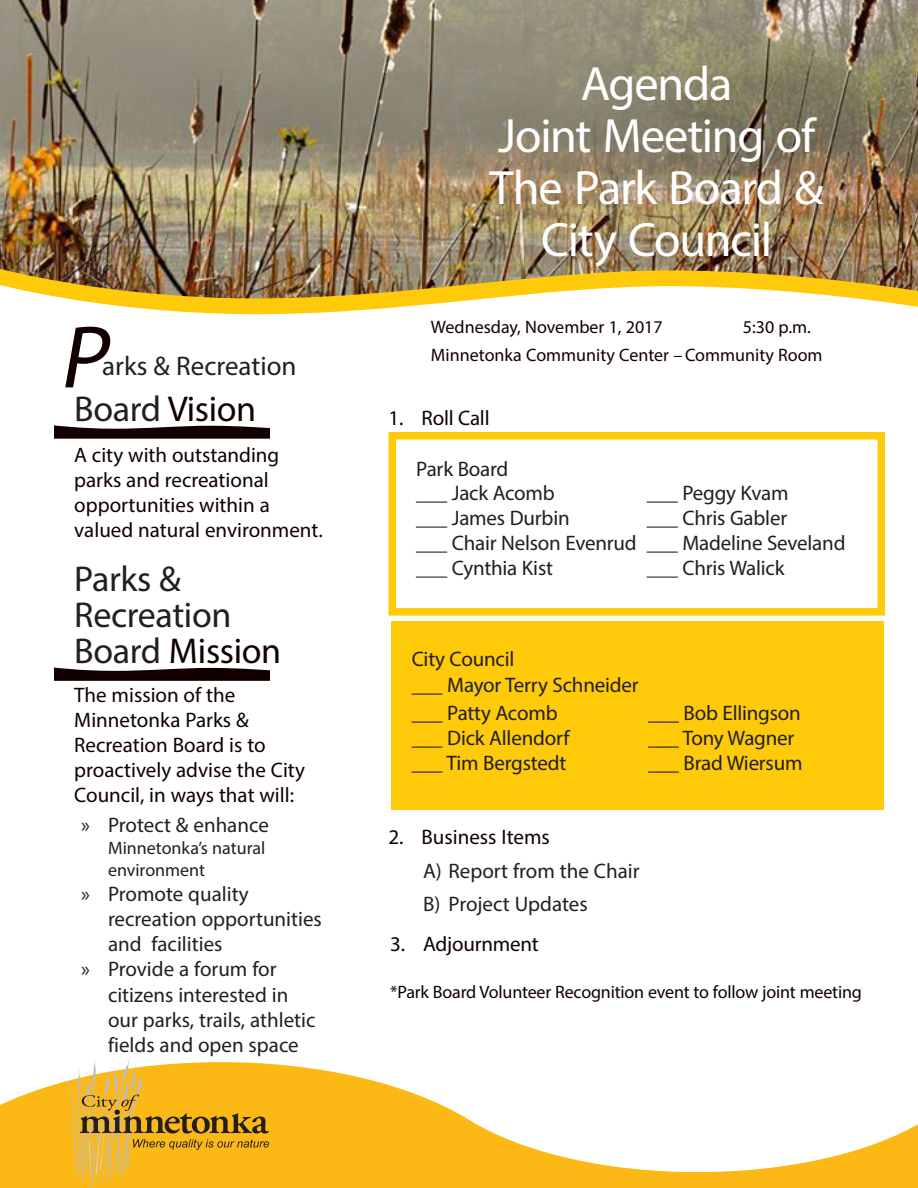
<style>
.page{position:relative;width:918px;height:1188px;background:#fff}
.page>*{position:absolute;margin:0;border:0;box-sizing:border-box;transform-origin:0 0}
.Headline_level_2{font:italic 89.4px "Myriad Pro";color:#120000}
.Photo_head{font:48.3px/51.8px "Myriad Pro";letter-spacing:-.025em;color:#fff;text-align:center}
.Headline_level_2-2{font:36px/36px "Myriad Pro";letter-spacing:-.01em;color:#231f20}
.Headline_level_2-3{font:36px "Myriad Pro";letter-spacing:-.01em;color:#120000}
.Headline_level_2-4{font:27px "Myriad Pro";color:#231f20}
.Headline_level_2-5{font:21px/25.2px "Myriad Pro";letter-spacing:-.01em;color:#231f20}
.Pull_quote{font:21px/25.2px "Myriad Pro";color:#120000}
.Head_main{font:21px "Myriad Pro";letter-spacing:-.01em;color:#120000}
.Titles{font:21px "Myriad Pro";color:#231f20}
.Publication_informat{font:18px "Myriad Pro";color:#120000}
.Head_main-2{font:18px "Myriad Pro";letter-spacing:-.01em;color:#120000}
.t1{font:18px/21.6px "Myriad Pro";color:#231f20}
.s1{color:#231f20}
.s2{color:#120000}
</style>
<div class="page">
<img style="left:0;top:0;width:918px;height:315px">
<svg style="left:54px;top:668px;width:216px;height:13px;background:#2d1d1d"></svg>
<svg style="left:54px;top:425px;width:216px;height:14px;background:#3c2d2d"></svg>
<svg style="left:0;top:1057px;width:918px;height:131px"></svg>
<div style="left:389px;top:432px;width:496px;height:184px;border:8px solid #feca0a"></div>
<div style="left:392px;top:621px;width:492px;height:189px;background:#feca0a"></div>
<p class="Headline_level_2" style="left:58px;top:302px;width:68px">P</p>
<p class="Headline_level_2-4" style="left:102px;top:350px;width:196px">arks &amp; Recreation</p>
<p class="Headline_level_2-3" style="left:74px;top:387px;width:183px"><span class="s1">Board</span> Vision</p>
<p class="Pull_quote" style="left:74px;top:442px;width:250px">A city with outstanding parks and recreational opportunities within a valued natural environment.</p>
<p class="Headline_level_2-2" style="left:74px;top:560px;width:209px">Parks &amp;<br>Recreation<br>Board <span class="s2">Mission</span></p>
<p class="Pull_quote" style="left:74px;top:682px;width:163px">The mission of the</p>
<p class="Pull_quote" style="left:74px;top:707px;width:176px">Minnetonka Parks &amp;</p>
<p class="Pull_quote" style="left:74px;top:732px;width:232px">Recreation Board is to proactively advise the City<br>Council, in ways that will:</p>
<p class="Headline_level_2-5" style="left:81px;top:812px;width:189px">» Protect &amp; enhance</p>
<p class="t1" style="left:108px;top:837px;width:159px">Minnetonka’s natural environment</p>
<p class="Headline_level_2-5" style="left:108px;top:881px;width:215px;text-indent:-27px">» Promote quality recreation opportunities and facilities</p>
<p class="Headline_level_2-5" style="left:108px;top:956px;width:209px;text-indent:-27px">» Provide a forum for citizens interested in our parks, trails, athletic fields and open space</p>
<p class="Photo_head" style="left:581px;top:58px;width:153px">Agenda</p>
<p class="Photo_head" style="left:490px;top:109px;width:336px">Joint Meeting of<br>The Park Board &amp;<br>City Council</p>
<p class="Publication_informat" style="left:431px;top:316px;width:233px">Wednesday, November 1, 2017</p>
<p class="Publication_informat" style="left:743px;top:316px;width:69px">5:30 p.m.</p>
<p class="Publication_informat" style="left:431px;top:344px;width:393px">Minnetonka Community Center – Community Room</p>
<p class="Head_main" style="left:389px;top:405px;width:103px">1. Roll Call</p>
<p class="Headline_level_2-5" style="left:416px;top:456px;width:94px">Park Board</p>
<p class="Headline_level_2-5" style="left:416px;top:480px;width:140px">___ Jack Acomb</p>
<p class="Headline_level_2-5" style="left:416px;top:505px;width:155px">___ James Durbin</p>
<p class="Headline_level_2-5" style="left:416px;top:530px;width:222px">___ Chair Nelson Evenrud</p>
<p class="Headline_level_2-5" style="left:416px;top:555px;width:138px">___ Cynthia Kist</p>
<p class="Headline_level_2-5" style="left:647px;top:480px;width:143px">___ Peggy Kvam</p>
<p class="Headline_level_2-5" style="left:647px;top:505px;width:142px">___ Chris Gabler</p>
<p class="Headline_level_2-5" style="left:647px;top:530px;width:200px">___ Madeline Seveland</p>
<p class="Headline_level_2-5" style="left:647px;top:555px;width:139px">___ Chris Walick</p>
<p class="Headline_level_2-5" style="left:412px;top:646px;width:104px">City Council</p>
<p class="Headline_level_2-5" style="left:412px;top:672px;width:228px">___ Mayor Terry Schneider</p>
<p class="Headline_level_2-5" style="left:412px;top:700px;width:147px">___ Patty Acomb</p>
<p class="Headline_level_2-5" style="left:412px;top:725px;width:159px">___ Dick Allendorf</p>
<p class="Headline_level_2-5" style="left:412px;top:750px;width:156px">___ Tim Bergstedt</p>
<p class="Headline_level_2-5" style="left:648px;top:700px;width:154px">___ Bob Ellingson</p>
<p class="Headline_level_2-5" style="left:648px;top:725px;width:148px">___ Tony Wagner</p>
<p class="Headline_level_2-5" style="left:648px;top:750px;width:156px">___ Brad Wiersum</p>
<p class="Head_main" style="left:389px;top:824px;width:163px">2. Business Items</p>
<p class="Titles" style="left:423px;top:858px;width:218px">A) Report from the Chair</p>
<p class="Titles" style="left:423px;top:891px;width:166px">B) Project Updates</p>
<p class="Head_main" style="left:390px;top:931px;width:150px">3. Adjournment</p>
<p class="Head_main-2" style="left:390px;top:981px;width:473px">*Park Board Volunteer Recognition event to follow joint meeting</p>
</div>
